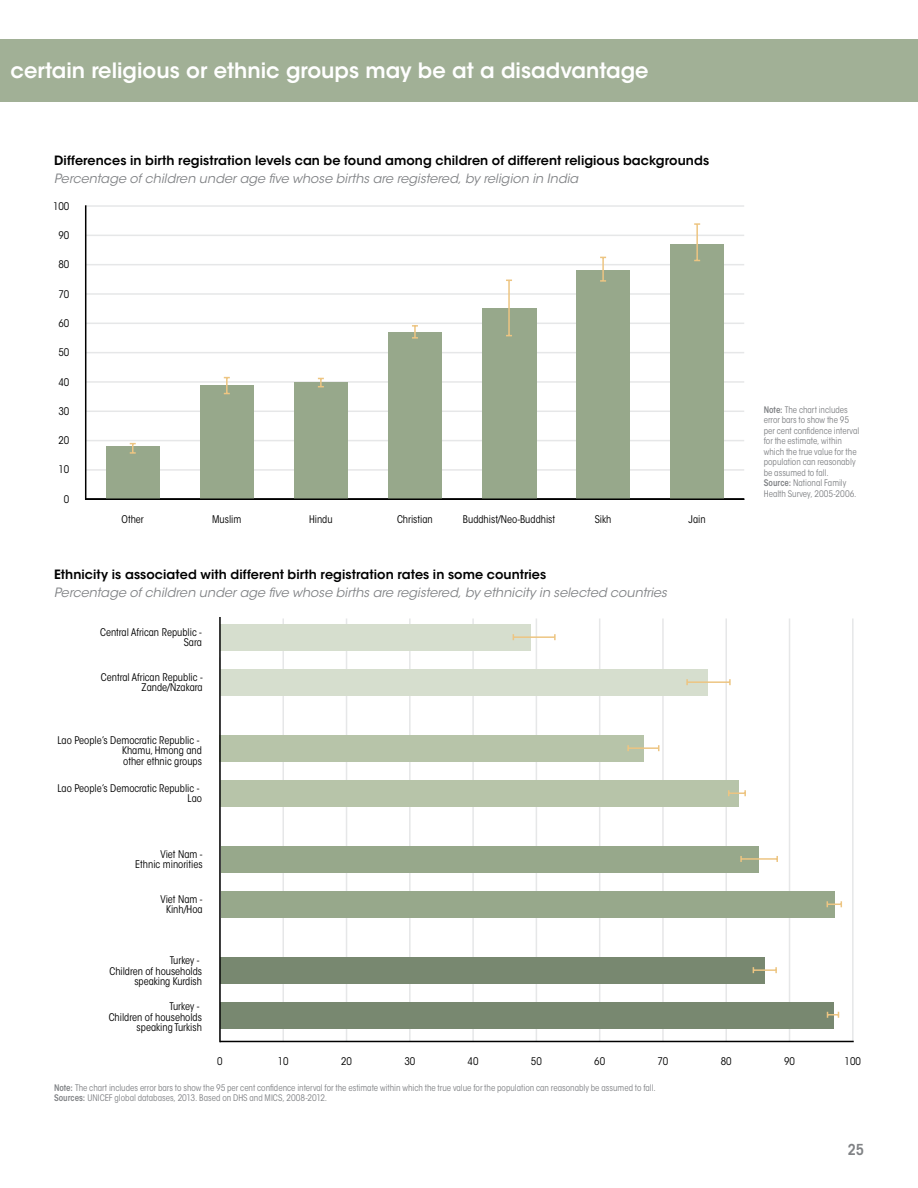
<style>
.page{position:relative;width:918px;height:1188px;background:#fff}
.page>*{position:absolute;margin:0;border:0;box-sizing:border-box;transform-origin:0 0}
.t1{font:600 21px "ITC Avant Garde Std";color:#fff}
.t2{font:600 condensed 15px "ITC Avant Garde Std";color:#808285}
.t3{font:600 12.75px "ITC Avant Garde Std";letter-spacing:.005em;color:#000}
.t4{font:italic 12.75px "ITC Avant Garde Std";letter-spacing:.005em;color:#808285}
.t5{font:condensed 10.5px/10.5px "ITC Avant Garde Std";color:#000;text-align:right}
.t6{font:condensed 9px/10.5px "ITC Avant Garde Std";color:#808285}
.s1{font-weight:600}
</style>
<div class="page">
<div style="left:0;top:39px;width:918px;height:63px;background:#a1b096"></div>
<hr style="left:86px;top:469px;width:658px;height:2px;background:#e6e7e8">
<hr style="left:86px;top:440px;width:658px;height:1px;background:#e6e7e8">
<hr style="left:86px;top:411px;width:658px;height:1px;background:#e6e7e8">
<hr style="left:86px;top:381px;width:658px;height:2px;background:#e6e7e8">
<hr style="left:86px;top:352px;width:658px;height:1px;background:#e6e7e8">
<hr style="left:86px;top:323px;width:658px;height:1px;background:#e6e7e8">
<hr style="left:86px;top:293px;width:658px;height:2px;background:#e6e7e8">
<hr style="left:86px;top:264px;width:658px;height:1px;background:#e6e7e8">
<hr style="left:86px;top:235px;width:658px;height:1px;background:#e6e7e8">
<hr style="left:86px;top:205px;width:658px;height:2px;background:#e6e7e8">
<hr style="left:85px;top:205px;width:1px;height:295px;background:#000">
<div style="left:106px;top:446px;width:54px;height:53px;background:#97a88b"></div>
<div style="left:200px;top:385px;width:54px;height:114px;background:#97a88b"></div>
<div style="left:294px;top:382px;width:54px;height:117px;background:#97a88b"></div>
<div style="left:388px;top:332px;width:54px;height:167px;background:#97a88b"></div>
<div style="left:482px;top:309px;width:54px;height:190px;background:#97a88b"></div>
<div style="left:576px;top:271px;width:54px;height:228px;background:#97a88b"></div>
<div style="left:670px;top:244px;width:54px;height:255px;background:#97a88b"></div>
<svg style="left:130px;top:443px;width:6px;height:11px"></svg>
<svg style="left:224px;top:377px;width:6px;height:17px"></svg>
<svg style="left:318px;top:378px;width:6px;height:9px"></svg>
<svg style="left:412px;top:325px;width:6px;height:14px"></svg>
<hr style="left:508px;top:280px;width:2px;height:56px;background:#edc582">
<hr style="left:602px;top:257px;width:2px;height:24px;background:#edc582">
<hr style="left:696px;top:224px;width:2px;height:36px;background:#edc582">
<hr style="left:86px;top:498px;width:658px;height:2px;background:#000">
<hr style="left:283px;top:618px;width:1px;height:423px;background:#e6e7e8">
<hr style="left:346px;top:618px;width:1px;height:423px;background:#e6e7e8">
<hr style="left:409px;top:618px;width:2px;height:423px;background:#e6e7e8">
<hr style="left:472px;top:618px;width:2px;height:423px;background:#e6e7e8">
<hr style="left:536px;top:618px;width:1px;height:423px;background:#e6e7e8">
<hr style="left:599px;top:618px;width:1px;height:423px;background:#e6e7e8">
<hr style="left:662px;top:618px;width:2px;height:423px;background:#e6e7e8">
<hr style="left:725px;top:618px;width:2px;height:423px;background:#e6e7e8">
<hr style="left:789px;top:618px;width:1px;height:423px;background:#e6e7e8">
<hr style="left:852px;top:618px;width:2px;height:423px;background:#e6e7e8">
<hr style="left:220px;top:1041px;width:634px;height:1px;background:#000">
<div style="left:220px;top:780px;width:519px;height:27px;background:#b7c4a9"></div>
<svg style="left:728px;top:790px;width:18px;height:6px"></svg>
<div style="left:220px;top:735px;width:424px;height:27px;background:#b7c4a9"></div>
<hr style="left:628px;top:747px;width:31px;height:2px;background:#edc582">
<div style="left:220px;top:1002px;width:614px;height:27px;background:#788870"></div>
<svg style="left:827px;top:1012px;width:12px;height:6px"></svg>
<div style="left:220px;top:957px;width:544px;height:27px;background:#788870"></div>
<hr style="left:753px;top:969px;width:23px;height:2px;background:#edc582">
<div style="left:221px;top:891px;width:614px;height:27px;background:#97a88b"></div>
<svg style="left:827px;top:901px;width:15px;height:6px"></svg>
<div style="left:221px;top:846px;width:538px;height:27px;background:#97a88b"></div>
<hr style="left:741px;top:858px;width:36px;height:2px;background:#edc582">
<div style="left:220px;top:669px;width:487px;height:27px;background:#d6dece"></div>
<hr style="left:687px;top:681px;width:43px;height:2px;background:#edc582">
<div style="left:220px;top:624px;width:310px;height:27px;background:#d6dece"></div>
<hr style="left:513px;top:636px;width:42px;height:2px;background:#edc582">
<hr style="left:219px;top:617px;width:2px;height:425px;background:#000">
<h1 class="t1" style="left:11px;top:57px;width:640px">certain religious or ethnic groups may be at a disadvantage</h1>
<h3 class="t3" style="left:54px;top:152px;width:657px">Differences in birth registration levels can be found among children of different religious backgrounds</h3>
<h3 class="t4" style="left:54px;top:171px;width:526px">Percentage of children under age five whose births are registered, by religion in India</h3>
<p class="t5" style="left:53px;top:201px;width:18px">100</p>
<p class="t5" style="left:58px;top:230px;width:12px">90</p>
<p class="t5" style="left:58px;top:259px;width:12px">80</p>
<p class="t5" style="left:58px;top:289px;width:12px">70</p>
<p class="t5" style="left:58px;top:318px;width:12px">60</p>
<p class="t5" style="left:58px;top:347px;width:12px">50</p>
<p class="t5" style="left:58px;top:377px;width:12px">40</p>
<p class="t5" style="left:58px;top:406px;width:12px">30</p>
<p class="t5" style="left:58px;top:435px;width:12px">20</p>
<p class="t5" style="left:58px;top:464px;width:12px">10</p>
<p class="t5" style="left:64px;top:494px;width:7px">0</p>
<p class="t5" style="left:122px;top:514px;width:24px">Other</p>
<p class="t5" style="left:212px;top:514px;width:31px">Muslim</p>
<p class="t5" style="left:309px;top:514px;width:25px">Hindu</p>
<p class="t5" style="left:397px;top:514px;width:37px">Christian</p>
<p class="t5" style="left:463px;top:514px;width:94px">Buddhist/Neo-Buddhist</p>
<p class="t5" style="left:595px;top:514px;width:18px">Sikh</p>
<p class="t5" style="left:689px;top:514px;width:19px">Jain</p>
<h3 class="t3" style="left:54px;top:566px;width:494px">Ethnicity is associated with different birth registration rates in some countries</h3>
<h3 class="t4" style="left:54px;top:585px;width:615px">Percentage of children under age five whose births are registered, by ethnicity in selected countries</h3>
<p class="t5" style="left:100px;top:627px;width:103px">Central African Republic -<br>Sara</p>
<p class="t5" style="left:101px;top:672px;width:103px">Central African Republic -<br>Zande/Nzakara</p>
<p class="t5" style="left:122px;top:735px;width:81px;text-align:left;text-indent:-65px">Lao People’s Democratic Republic -<br>Khamu, Hmong and other ethnic groups</p>
<p class="t5" style="left:57px;top:783px;width:146px">Lao People’s Democratic Republic -<br>Lao</p>
<p class="t5" style="left:135px;top:849px;width:69px">Viet Nam -<br>Ethnic minorities</p>
<p class="t5" style="left:160px;top:894px;width:44px;text-align:center">Viet Nam -<br>Kinh/Hoa</p>
<p class="t5" style="left:110px;top:955px;width:94px">Turkey -<br>Children of households speaking Kurdish</p>
<p class="t5" style="left:109px;top:1001px;width:95px">Turkey -<br>Children of households speaking Turkish</p>
<p class="t6" style="left:764px;top:404px;width:97px"><span class="s1">Note:</span> The chart includes error bars to show the 95 per cent confidence interval for the estimate, within which the true value for the population can reasonably be assumed to fall.<br><span class="s1">Source:</span> National Family<br>Health Survey, 2005-2006.</p>
<p class="t5" style="left:217px;top:1056px;width:7px">0</p>
<p class="t5" style="left:278px;top:1056px;width:12px">10</p>
<p class="t5" style="left:341px;top:1056px;width:12px">20</p>
<p class="t5" style="left:404px;top:1056px;width:12px">30</p>
<p class="t5" style="left:468px;top:1056px;width:12px">40</p>
<p class="t5" style="left:531px;top:1056px;width:12px">50</p>
<p class="t5" style="left:594px;top:1056px;width:12px">60</p>
<p class="t5" style="left:657px;top:1056px;width:12px">70</p>
<p class="t5" style="left:721px;top:1056px;width:12px">80</p>
<p class="t5" style="left:784px;top:1056px;width:12px">90</p>
<p class="t5" style="left:845px;top:1056px;width:18px">100</p>
<p class="t6" style="left:54px;top:1082px;width:603px"><span class="s1">Note:</span> The chart includes error bars to show the 95 per cent confidence interval for the estimate within which the true value for the population can reasonably be assumed to fall.<br><span class="s1">Sources:</span> UNICEF global databases, 2013. Based on DHS and MICS, 2008-2012.</p>
<h2 class="t2" style="left:848px;top:1140px;width:18px">25</h2>
</div>
